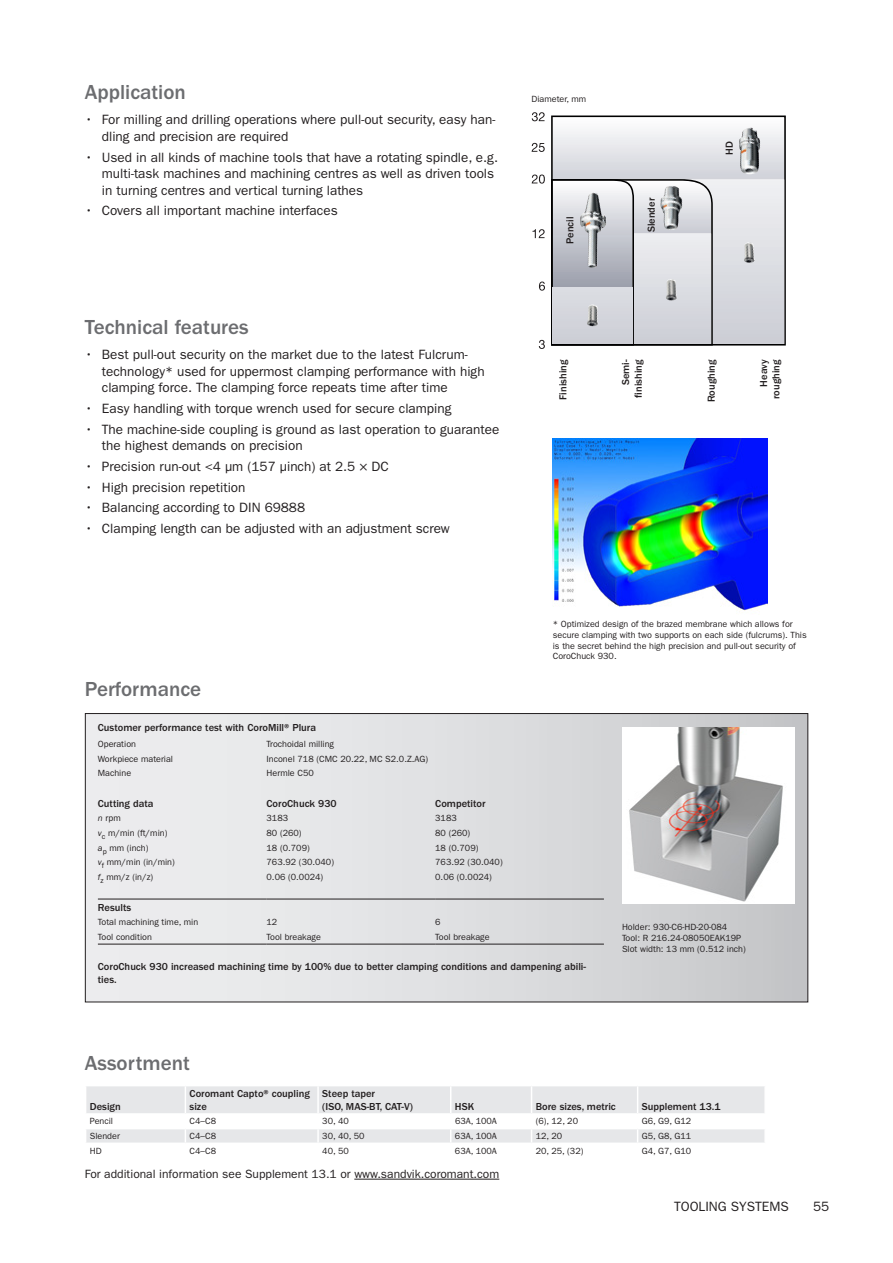
<style>
.page{position:relative;width:893px;height:1263px;background:#fff}
.page>*{position:absolute;margin:0;border:0;box-sizing:border-box;transform-origin:0 0}
.t1{font:500 21px "ITC Franklin Gothic Std";color:#6c6d70}
.t2{font:13.5px/16.5px "ITC Franklin Gothic Std";color:#231f20}
.t3{font:12px "ITC Franklin Gothic Std";color:#231f20}
.t4{font:500 10.5px/12.6px "ITC Franklin Gothic Std";color:#231f20}
.t5{font:9px/10.8px "ITC Franklin Gothic Std";color:#231f20}
.s1{font-style:italic}
</style>
<div class="page">
<div style="left:85px;top:713px;width:723px;height:289px;background:linear-gradient(to right,#f1f2f3,#c8c9cb)"></div>
<img style="left:622px;top:727px;width:172px;height:176px">
<svg style="left:551px;top:116px;width:235px;height:230px"></svg>
<svg style="left:532px;top:112px;width:13px;height:9px"></svg>
<svg style="left:532px;top:175px;width:13px;height:9px"></svg>
<svg style="left:532px;top:229px;width:13px;height:9px"></svg>
<img style="left:739px;top:128px;width:21px;height:46px">
<svg style="left:539px;top:282px;width:6px;height:9px"></svg>
<svg style="left:539px;top:340px;width:6px;height:9px"></svg>
<svg style="left:532px;top:143px;width:13px;height:9px"></svg>
<svg style="left:551px;top:179px;width:233px;height:167px;background:#cecfd4"></svg>
<div style="left:553px;top:287px;width:79px;height:57px;background:#d4d5dc"></div>
<img style="left:580px;top:192px;width:26px;height:76px">
<img style="left:587px;top:305px;width:11px;height:21px">
<img style="left:553px;top:439px;width:215px;height:173px">
<hr style="left:98px;top:899px;width:169px;height:1px;background:#231f20">
<hr style="left:267px;top:899px;width:168px;height:1px;background:#231f20">
<hr style="left:435px;top:899px;width:169px;height:1px;background:#231f20">
<hr style="left:98px;top:944px;width:169px;height:1px;background:#231f20">
<hr style="left:267px;top:944px;width:168px;height:1px;background:#231f20">
<hr style="left:435px;top:944px;width:169px;height:1px;background:#231f20">
<hr style="left:354px;top:1179px;width:145px;height:1px;background:#231f20">
<svg style="left:86px;top:1086px;width:679px;height:57px"></svg>
<p class="t1" style="left:85px;top:81px;width:103px">Application</p>
<p class="t2" style="left:102px;top:112px;width:395px;text-indent:-17px">• For milling and drilling operations where pull-out security, easy han&shy;dling and precision are required</p>
<p class="t2" style="left:102px;top:149px;width:398px;text-indent:-17px">• Used in all kinds of machine tools that have a rotating spindle, e.g. multi-task machines and machining centres as well as driven tools in turning centres and vertical turning lathes</p>
<p class="t2" style="left:85px;top:203px;width:254px">• Covers all important machine interfaces</p>
<p class="t1" style="left:85px;top:315px;width:165px">Technical features</p>
<p class="t2" style="left:102px;top:346px;width:384px;text-indent:-17px">• Best pull-out security on the market due to the latest Fulcrum&shy;technology* used for uppermost clamping performance with high clamping force. The clamping force repeats time after time</p>
<p class="t2" style="left:85px;top:400px;width:368px">• Easy handling with torque wrench used for secure clamping</p>
<p class="t2" style="left:102px;top:421px;width:399px;text-indent:-17px">• The machine-side coupling is ground as last operation to guarantee the highest demands on precision</p>
<p class="t2" style="left:85px;top:458px;width:306px">• Precision run-out &lt;4 µm (157 µinch) at 2.5 × DC</p>
<p class="t2" style="left:85px;top:479px;width:162px">• High precision repetition</p>
<p class="t2" style="left:85px;top:500px;width:222px">• Balancing according to DIN 69888</p>
<p class="t2" style="left:85px;top:520px;width:366px">• Clamping length can be adjusted with an adjustment screw</p>
<p class="t5" style="left:531px;top:93px;width:56px">Diameter, mm</p>
<p class="t4" style="left:564px;top:244px;width:29px;rotate:-90deg">Pencil</p>
<p class="t4" style="left:645px;top:232px;width:36px;rotate:-90deg">Slender</p>
<p class="t4" style="left:723px;top:155px;width:15px;rotate:-90deg">HD</p>
<p class="t4" style="left:557px;top:400px;width:42px;rotate:-90deg">Finishing</p>
<p class="t4" style="left:619px;top:398px;width:40px;text-align:right;rotate:-90deg">Semi&shy;finishing</p>
<p class="t4" style="left:705px;top:402px;width:44px;rotate:-90deg">Roughing</p>
<p class="t4" style="left:757px;top:399px;width:41px;text-align:right;rotate:-90deg">Heavy roughing</p>
<p class="t1" style="left:85px;top:677px;width:118px">Performance</p>
<p class="t5" style="left:553px;top:619px;width:255px">* Optimized design of the brazed membrane which allows for secure clamping with two supports on each side (fulcrums). This is the secret behind the high precision and pull-out security of CoroChuck 930.</p>
<p class="t4" style="left:98px;top:721px;width:220px">Customer performance test with CoroMill® Plura</p>
<p class="t5" style="left:98px;top:738px;width:40px">Operation</p>
<p class="t5" style="left:267px;top:738px;width:69px">Trochoidal milling</p>
<p class="t5" style="left:98px;top:753px;width:77px">Workpiece material</p>
<p class="t5" style="left:267px;top:753px;width:163px">Inconel 718 (CMC 20.22, MC S2.0.Z.AG)</p>
<p class="t5" style="left:98px;top:768px;width:35px">Machine</p>
<p class="t5" style="left:267px;top:768px;width:49px">Hermle C50</p>
<p class="t4" style="left:98px;top:797px;width:57px">Cutting data</p>
<p class="t4" style="left:267px;top:797px;width:72px">CoroChuck 930</p>
<p class="t4" style="left:435px;top:797px;width:52px">Competitor</p>
<p class="t5" style="left:98px;top:813px;width:24px"><span class="s1">n</span> rpm</p>
<p class="t5" style="left:267px;top:813px;width:23px">3183</p>
<p class="t5" style="left:435px;top:813px;width:23px">3183</p>
<p class="t5" style="left:98px;top:828px;width:71px"><span class="s1">v</span><sub>c</sub> m/min (ft/min)</p>
<p class="t5" style="left:267px;top:828px;width:37px">80 (260)</p>
<p class="t5" style="left:435px;top:828px;width:37px">80 (260)</p>
<p class="t5" style="left:98px;top:842px;width:52px"><span class="s1">a</span><sub>p</sub> mm (inch)</p>
<p class="t5" style="left:267px;top:842px;width:45px">18 (0.709)</p>
<p class="t5" style="left:435px;top:842px;width:45px">18 (0.709)</p>
<p class="t5" style="left:98px;top:857px;width:78px"><span class="s1">v</span><sub>f</sub> mm/min (in/min)</p>
<p class="t5" style="left:267px;top:857px;width:69px">763.92 (30.040)</p>
<p class="t5" style="left:435px;top:857px;width:69px">763.92 (30.040)</p>
<p class="t5" style="left:98px;top:872px;width:57px"><span class="s1">f</span><sub>z</sub> mm/z (in/z)</p>
<p class="t5" style="left:267px;top:872px;width:58px">0.06 (0.0024)</p>
<p class="t5" style="left:435px;top:872px;width:58px">0.06 (0.0024)</p>
<p class="t4" style="left:98px;top:901px;width:35px">Results</p>
<p class="t5" style="left:98px;top:917px;width:102px">Total machining time, min</p>
<p class="t5" style="left:267px;top:917px;width:12px">12</p>
<p class="t5" style="left:435px;top:917px;width:7px">6</p>
<p class="t5" style="left:98px;top:931px;width:55px">Tool condition</p>
<p class="t5" style="left:267px;top:931px;width:56px">Tool breakage</p>
<p class="t5" style="left:435px;top:931px;width:56px">Tool breakage</p>
<p class="t4" style="left:98px;top:960px;width:490px">CoroChuck 930 increased machining time by 100% due to better clamping conditions and dampening abili&shy;ties.</p>
<p class="t5" style="left:622px;top:922px;width:125px">Holder: 930-C6-HD-20-084<br>Tool: R 216.24-08050EAK19P<br>Slot width: 13 mm (0.512 inch)</p>
<p class="t1" style="left:85px;top:1052px;width:106px">Assortment</p>
<p class="t4" style="left:90px;top:1100px;width:32px">Design</p>
<p class="t4" style="left:190px;top:1087px;width:122px">Coromant Capto® coupling size</p>
<p class="t4" style="left:322px;top:1087px;width:92px">Steep taper<br>(ISO, MAS-BT, CAT-V)</p>
<p class="t4" style="left:455px;top:1100px;width:21px">HSK</p>
<p class="t4" style="left:536px;top:1100px;width:82px">Bore sizes, metric</p>
<p class="t4" style="left:642px;top:1100px;width:80px">Supplement 13.1</p>
<p class="t5" style="left:90px;top:1116px;width:25px">Pencil</p>
<p class="t5" style="left:190px;top:1116px;width:28px">C4–C8</p>
<p class="t5" style="left:322px;top:1116px;width:28px">30, 40</p>
<p class="t5" style="left:455px;top:1116px;width:44px">63A, 100A</p>
<p class="t5" style="left:536px;top:1116px;width:44px">(6), 12, 20</p>
<p class="t5" style="left:642px;top:1116px;width:51px">G6, G9, G12</p>
<p class="t5" style="left:90px;top:1131px;width:32px">Slender</p>
<p class="t5" style="left:190px;top:1131px;width:28px">C4–C8</p>
<p class="t5" style="left:322px;top:1131px;width:44px">30, 40, 50</p>
<p class="t5" style="left:455px;top:1131px;width:44px">63A, 100A</p>
<p class="t5" style="left:536px;top:1131px;width:28px">12, 20</p>
<p class="t5" style="left:642px;top:1131px;width:51px">G5, G8, G11</p>
<p class="t5" style="left:90px;top:1145px;width:13px">HD</p>
<p class="t5" style="left:190px;top:1145px;width:28px">C4–C8</p>
<p class="t5" style="left:322px;top:1145px;width:28px">40, 50</p>
<p class="t5" style="left:455px;top:1145px;width:44px">63A, 100A</p>
<p class="t5" style="left:536px;top:1145px;width:49px">20, 25, (32)</p>
<p class="t5" style="left:642px;top:1145px;width:51px">G4, G7, G10</p>
<p class="t3" style="left:85px;top:1167px;width:416px">For additional information see Supplement 13.1 or www.sandvik.coromant.com</p>
<p class="t2" style="left:674px;top:1199px;width:116px">TOOLING SYSTEMS</p>
<p class="t2" style="left:813px;top:1199px;width:18px">55</p>
</div>
